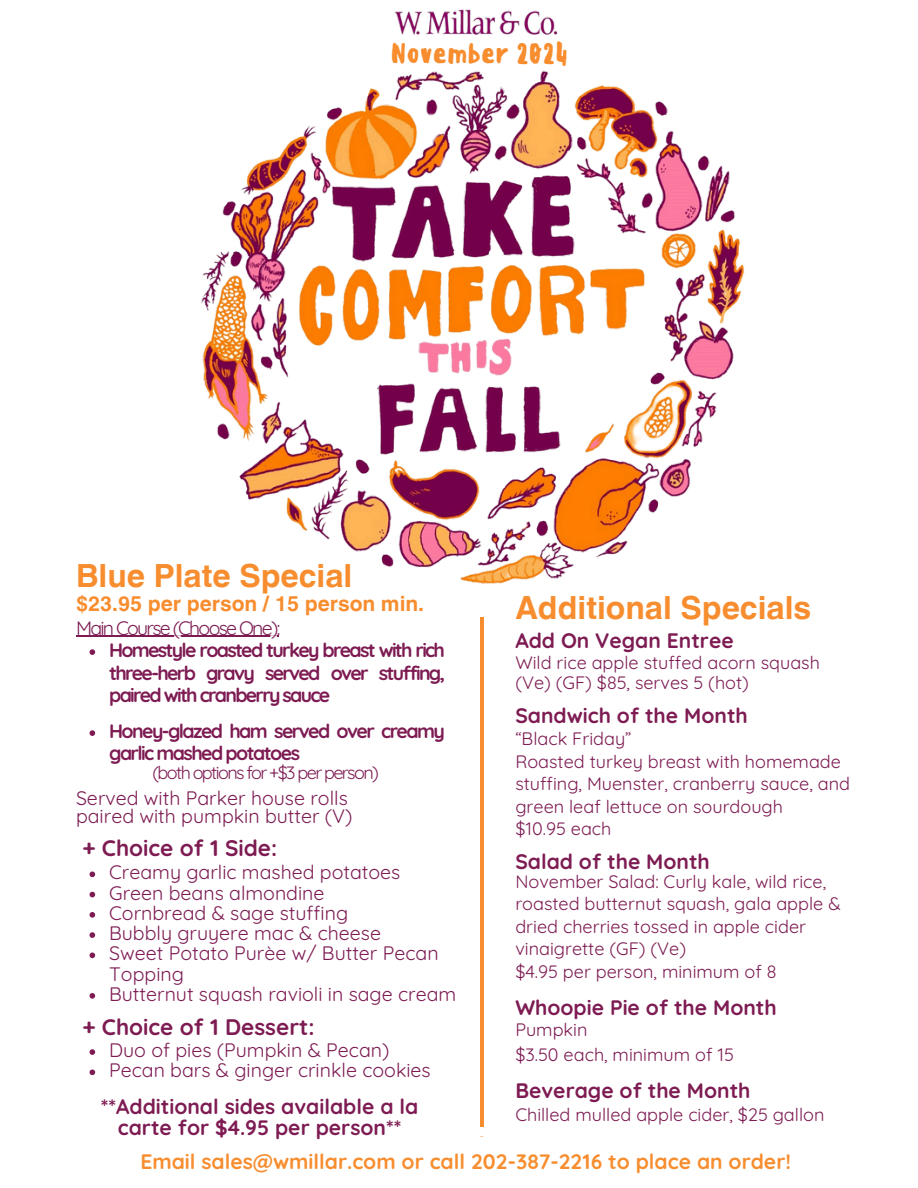
<style>
.page{position:relative;width:918px;height:1188px;background:#fff}
.page>*{position:absolute;margin:0;border:0;box-sizing:border-box;transform-origin:0 0}
.t1{font:700 31.95px "Helvetica World";color:#f78d2e}
.t2{font:500 26.7px "Sensei";color:#f78d2e}
.t3{font:700 22.5px "Quicksand";color:#7d1b52}
.t4{font:700 21px/21.3px "Quicksand";color:#7d1b52;text-align:center}
.t5{font:700 21px "Quicksand";color:#f78d2e}
.t6{font:700 21px "Helvetica World";color:#f78d2e}
.t7{font:19.5px/18px "Quicksand";color:#7d1b52}
.t8{font:700 19.5px/22.5px "Quicksand";letter-spacing:-.08em;color:#7d1b52;text-align:justify}
.t9{font:19.5px "Quicksand";letter-spacing:-.09em;color:#7d1b52}
.t10{font:18px/22.5px "Quicksand";color:#7d1b52}
.t11{font:18px "Quicksand";letter-spacing:-.09em;color:#7d1b52}
</style>
<div class="page">
<img style="left:201px;top:9px;width:544px;height:575px">
<div style="left:379px;top:38px;width:190px;height:29px;background:#fff"></div>
<hr style="left:480px;top:617px;width:3px;height:509px;background:#f78d2e">
<hr style="left:76px;top:636px;width:203px;height:1px;background:#7d1b52">
<svg style="left:90px;top:649px;width:5px;height:6px"></svg>
<svg style="left:90px;top:730px;width:5px;height:6px"></svg>
<svg style="left:90px;top:872px;width:5px;height:5px"></svg>
<svg style="left:90px;top:892px;width:5px;height:5px"></svg>
<svg style="left:90px;top:912px;width:5px;height:6px"></svg>
<svg style="left:90px;top:932px;width:5px;height:6px"></svg>
<svg style="left:90px;top:953px;width:5px;height:5px"></svg>
<svg style="left:90px;top:993px;width:5px;height:6px"></svg>
<svg style="left:90px;top:1049px;width:5px;height:6px"></svg>
<svg style="left:90px;top:1070px;width:5px;height:5px"></svg>
<h2 class="t2" style="left:391px;top:38px;width:178px">November 2024</h2>
<h1 class="t1" style="left:76px;top:550px;width:278px">Blue Plate Special</h1>
<p class="t6" style="left:76px;top:586px;width:350px">$23.95 per person / 15 person min.</p>
<h1 class="t1" style="left:515px;top:581px;width:297px">Additional Specials</h1>
<p class="t9" style="left:76px;top:615px;width:206px">Main Course (Choose One):</p>
<p class="t8" style="left:109px;top:639px;width:337px">Homestyle roasted turkey breast with rich three-herb gravy served over stuffing, paired with cranberry sauce</p>
<p class="t8" style="left:109px;top:720px;width:337px;line-height:21.3px">Honey-glazed ham served over creamy garlic mashed potatoes</p>
<p class="t11" style="left:152px;top:761px;width:228px">(both options for +$3 per person)</p>
<h3 class="t4" style="left:515px;top:629px;width:220px">Add On Vegan Entree</h3>
<p class="t10" style="left:515px;top:652px;width:306px;line-height:20.2px">Wild rice apple stuffed acorn squash (Ve) (GF) $85, serves 5 (hot)</p>
<p class="t4" style="left:515px;top:705px;width:234px">Sandwich of the Month</p>
<p class="t10" style="left:515px;top:727px;width:118px">“Black Friday”</p>
<h3 class="t10" style="left:515px;top:750px;width:336px">Roasted turkey breast with homemade stuffing, Muenster, cranberry sauce, and green leaf lettuce on sourdough</h3>
<h3 class="t10" style="left:515px;top:817px;width:98px">$10.95 each</h3>
<h3 class="t7" style="left:76px;top:789px;width:278px">Served with Parker house rolls paired with pumpkin butter (V)</h3>
<p class="t3" style="left:83px;top:833px;width:196px">+ Choice of 1 Side:</p>
<p class="t4" style="left:515px;top:850px;width:196px">Salad of the Month</p>
<p class="t7" style="left:109px;top:863px;width:293px">Creamy garlic mashed potatoes</p>
<h3 class="t7" style="left:109px;top:883px;width:217px">Green beans almondine</h3>
<p class="t7" style="left:109px;top:904px;width:241px">Cornbread &amp; sage stuffing</p>
<h3 class="t7" style="left:109px;top:924px;width:273px">Bubbly gruyere mac &amp; cheese</h3>
<p class="t7" style="left:109px;top:943px;width:331px;line-height:20.2px">Sweet Potato Purèe w/ Butter Pecan<br>Topping</p>
<p class="t7" style="left:109px;top:985px;width:349px">Butternut squash ravioli in sage cream</p>
<p class="t10" style="left:515px;top:870px;width:327px">November Salad: Curly kale, wild rice, roasted butternut squash, gala apple &amp; dried cherries tossed in apple cider vinaigrette (GF) (Ve)</p>
<p class="t10" style="left:515px;top:960px;width:263px">$4.95 per person, minimum of 8</p>
<p class="t4" style="left:515px;top:996px;width:263px">Whoopie Pie of the Month</p>
<h3 class="t3" style="left:83px;top:1012px;width:233px">+ Choice of 1 Dessert:</h3>
<p class="t10" style="left:515px;top:1018px;width:74px">Pumpkin</p>
<p class="t10" style="left:515px;top:1043px;width:220px">$3.50 each, minimum of 15</p>
<p class="t7" style="left:109px;top:1041px;width:282px">Duo of pies (Pumpkin &amp; Pecan)</p>
<p class="t7" style="left:109px;top:1061px;width:323px">Pecan bars &amp; ginger crinkle cookies</p>
<h3 class="t4" style="left:515px;top:1079px;width:237px">Beverage of the Month</h3>
<h3 class="t4" style="left:101px;top:1095px;width:319px">**Additional sides available a la carte for $4.95 per person**</h3>
<p class="t5" style="left:140px;top:1148px;width:652px">Email sales@wmillar.com or call 202-387-2216 to place an order!</p>
<p class="t10" style="left:515px;top:1103px;width:311px">Chilled mulled apple cider, $25 gallon</p>
</div>
